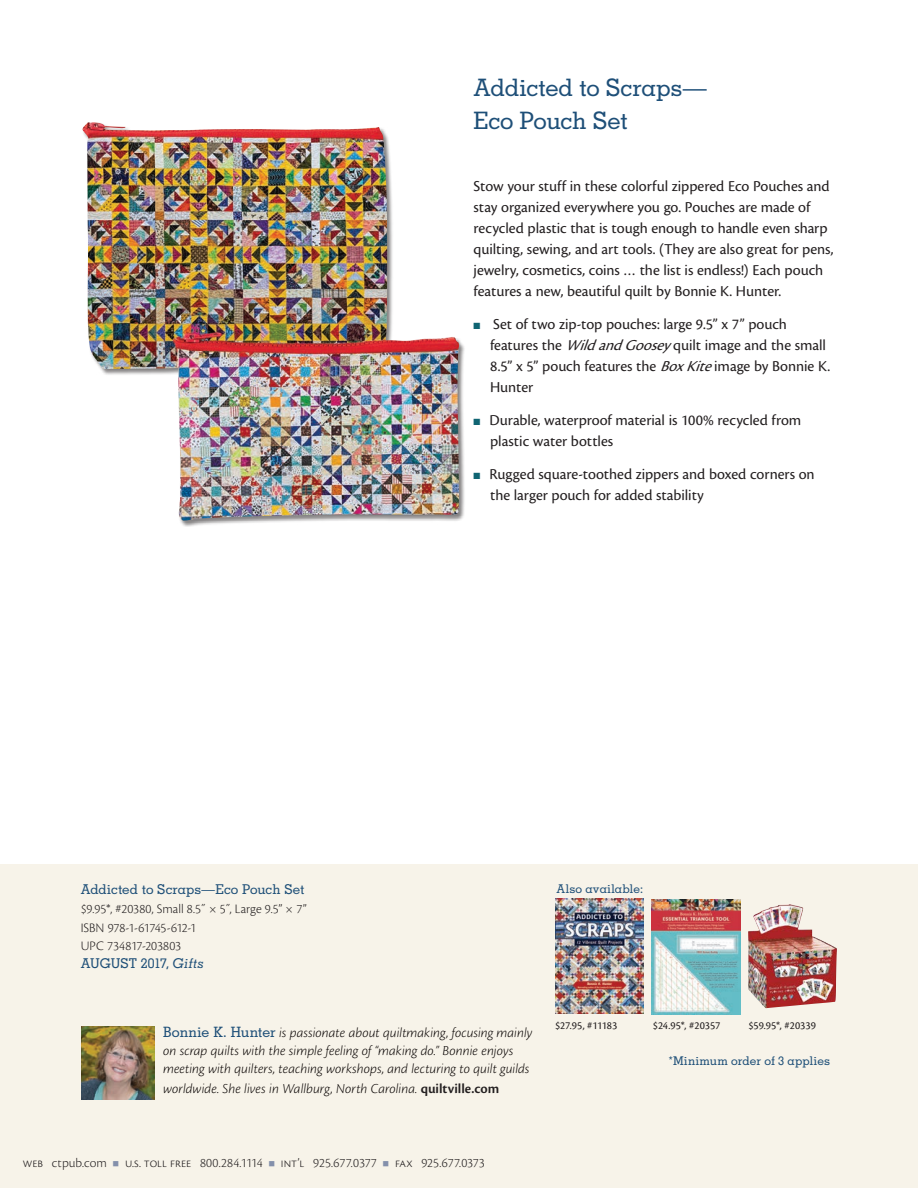
<style>
.page{position:relative;width:918px;height:1188px;background:#fff}
.page>*{position:absolute;margin:0;border:0;box-sizing:border-box;transform-origin:0 0}
.NewReleases__Title{font:500 24px "Memphis";letter-spacing:-.01em;color:#1e4f78}
.Body{font:15.75px/21px "Cronos Pro";letter-spacing:-.005em;color:#231f20}
.AuthorBioText{font:italic 300 14.25px/18px "Cronos Pro";color:#080302}
.Specs{font:300 13.5px/18px "Cronos Pro";color:#231f20}
.Specs__Title{font:500 13.5px "Memphis";letter-spacing:.005em;color:#1e4f78}
.AlsoAvailableHead{font:500 12px "Memphis";color:#1e4f78}
.Also_Available__Spec{font:11.25px "Cronos Pro";letter-spacing:-.005em;color:#231f20}
.s1{font-family:"Memphis";font-weight:500;color:#1e4f78}
.s2{font-family:"Memphis";font-weight:500;font-style:italic;color:#1e4f78}
.s3{color:#106573}
.s4{font-style:italic}
.s5{font-family:"Memphis";font-weight:500;font-style:normal;color:#1e4f78}
.s6{font-weight:600;font-style:normal;color:#231f20}
.s7{color:#8490ab}
</style>
<div class="page">
<div style="left:0;top:864px;width:918px;height:324px;background:#f7f3e9"></div>
<img style="left:555px;top:899px;width:89px;height:115px">
<img style="left:748px;top:904px;width:89px;height:104px">
<img style="left:652px;top:899px;width:88px;height:115px">
<div style="left:82px;top:122px;width:384px;height:405px;background:#231f20;opacity:.55"></div>
<img style="left:82px;top:122px;width:378px;height:400px">
<img style="left:81px;top:1026px;width:73px;height:74px">
<p class="NewReleases__Title" style="left:474px;top:73px;width:235px">Addicted to Scraps—</p>
<p class="NewReleases__Title" style="left:474px;top:105px;width:156px">Eco Pouch Set</p>
<p class="Specs__Title" style="left:81px;top:881px;width:225px">Addicted to Scraps—Eco Pouch Set</p>
<p class="Specs" style="left:81px;top:900px;width:228px">$9.95*, #20380, Small 8.5˝ × 5˝, Large 9.5” × 7”</p>
<p class="Specs" style="left:81px;top:918px;width:117px">ISBN 978-1-61745-612-1</p>
<p class="Specs" style="left:81px;top:937px;width:125px">UPC 734817-203803<br><span class="s1">AUGUST 2017,</span> <span class="s2">Gifts</span></p>
<p class="Body" style="left:474px;top:176px;width:361px">Stow your stuff in these colorful zippered Eco Pouches and stay organized everywhere you go. Pouches are made of recycled plastic that is tough enough to handle even sharp quilting, sewing, and art tools. (They are also great for pens, jewelry, cosmetics, coins … the list is endless!) Each pouch features a new, beautiful quilt by Bonnie K. Hunter.</p>
<p class="Body" style="left:490px;top:314px;width:341px;text-indent:-16px"><span class="s3">■</span> Set of two zip-top pouches: large 9.5” x 7” pouch features the <span class="s4">WildandGoosey</span>quilt image and the small 8.5” x 5” pouch features the <span class="s4">BoxKite</span>image by Bonnie K.<br>Hunter</p>
<p class="Body" style="left:490px;top:410px;width:313px;text-indent:-16px"><span class="s3">■</span> Durable, waterproof material is 100% recycled from plastic water bottles</p>
<p class="Body" style="left:490px;top:464px;width:326px;text-indent:-16px"><span class="s3">■</span> Rugged square-toothed zippers and boxed corners on the larger pouch for added stability</p>
<p class="AlsoAvailableHead" style="left:557px;top:881px;width:88px">Also available:</p>
<p class="AuthorBioText" style="left:163px;top:1023px;width:371px"><span class="s5">Bonnie K. Hunter</span> is passionate about quiltmaking, focusing mainly on scrap quilts with the simple feeling of “making do.” Bonnie enjoys meeting with quilters, teaching workshops, and lecturing to quilt guilds</p>
<p class="AuthorBioText" style="left:163px;top:1080px;width:338px">worldwide. She lives in Wallburg, North Carolina. <span class="s6">quiltville.com</span></p>
<p class="Also_Available__Spec" style="left:555px;top:1019px;width:64px">$27.95, #11183</p>
<p class="Also_Available__Spec" style="left:653px;top:1019px;width:69px">$24.95*, #20357</p>
<p class="Also_Available__Spec" style="left:749px;top:1019px;width:69px">$59.95*, #20339</p>
<p class="AlsoAvailableHead" style="left:668px;top:1053px;width:163px">*Minimum order of 3 applies</p>
<p class="Specs" style="left:23px;top:1153px;width:464px">web ctpub.com <span class="s7">■</span> u.s. toll free 800.284.1114 <span class="s7">■</span> int’l 925.677.0377 <span class="s7">■</span> fax 925.677.0373</p>
</div>
